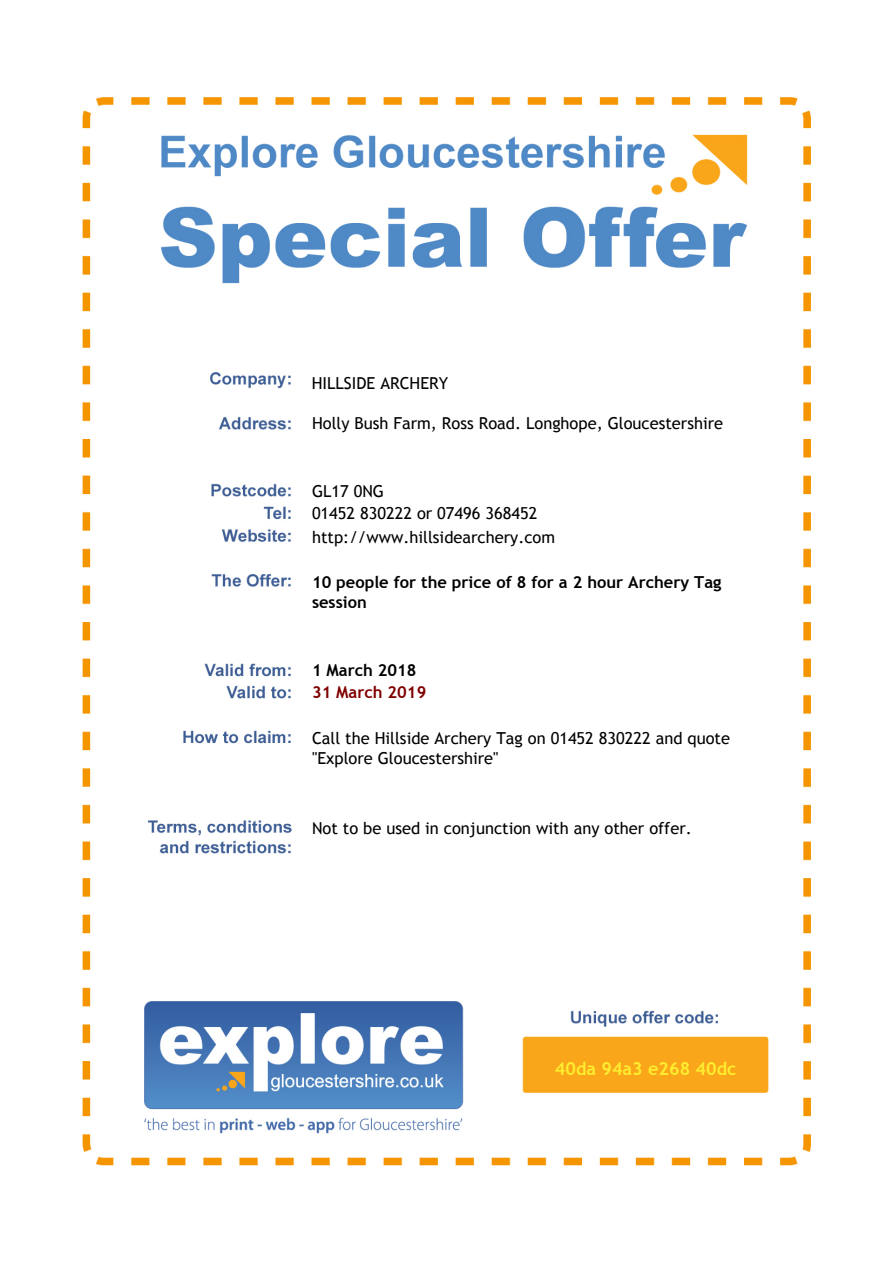
<style>
.page{position:relative;width:893px;height:1263px;background:#fff}
.page>*{position:absolute;margin:0;border:0;box-sizing:border-box;transform-origin:0 0}
.t1{font:700 18px "Trebuchet MS";color:#ffed2f}
.t2{font:16.5px/21.6px "Trebuchet MS";color:#000}
.t3{font:700 16.5px/20.7px "Trebuchet MS";color:#000}
.t4{font:700 16.5px "Trebuchet MS";color:#800000}
</style>
<div class="page">
<img style="left:82px;top:97px;width:729px;height:1069px">
<p class="t2" style="left:312px;top:373px;width:138px">HILLSIDE ARCHERY</p>
<p class="t2" style="left:312px;top:412px;width:413px">Holly Bush Farm, Ross Road. Longhope, Gloucestershire</p>
<p class="t2" style="left:312px;top:481px;width:227px">GL17 0NG<br>01452 830222 or 07496 368452</p>
<p class="t2" style="left:312px;top:526px;width:245px">http://www.hillsidearchery.com</p>
<p class="t3" style="left:312px;top:571px;width:411px">10 people for the price of 8 for a 2 hour Archery Tag session</p>
<p class="t3" style="left:312px;top:660px;width:106px">1 March 2018</p>
<p class="t4" style="left:312px;top:682px;width:116px">31 March 2019</p>
<p class="t2" style="left:312px;top:729px;width:420px;line-height:20px">Call the Hillside Archery Tag on 01452 830222 and quote "Explore Gloucestershire"</p>
<p class="t2" style="left:312px;top:818px;width:381px">Not to be used in conjunction with any other offer.</p>
<p class="t1" style="left:555px;top:1057px;width:183px">40da 94a3 e268 40dc</p>
</div>
